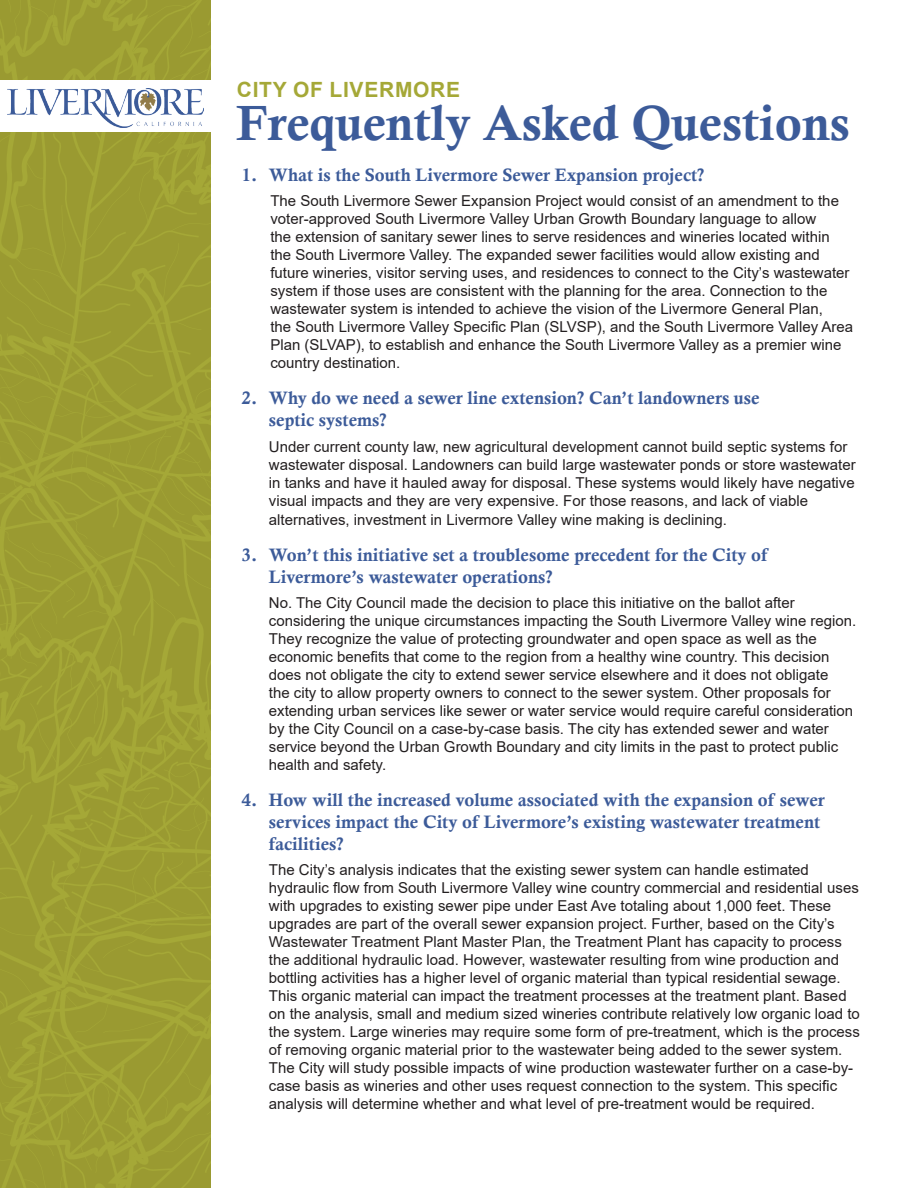
<style>
.page{position:relative;width:918px;height:1188px;background:#fff}
.page>*{position:absolute;margin:0;border:0;box-sizing:border-box;transform-origin:0 0}
.t1{font:49.5px "Calis MT Bol";color:#3c5b99}
.t2{font:700 21px "Arial";letter-spacing:.035em;color:#a5a837}
.t3{font:18px/21.6px "Calis MT Bol";color:#3c5b99}
.t4{font:15px/18px "Arial";color:#231f20}
</style>
<div class="page">
<svg style="left:0;top:0;width:211px;height:1188px;background:#9c9d32"></svg>
<div style="left:0;top:80px;width:213px;height:52px;background:#fff"></div>
<img style="left:8px;top:89px;width:196px;height:38px">
<h2 class="t2" style="left:237px;top:74px;width:225px">CITY OF LIVERMORE</h2>
<h1 class="t1" style="left:236px;top:95px;width:615px">Frequently Asked Questions</h1>
<p class="t3" style="left:242px;top:164px;width:464px">1. What is the South Livermore Sewer Expansion project?</p>
<p class="t4" style="left:270px;top:192px;width:584px">The South Livermore Sewer Expansion Project would consist of an amendment to the voter-approved South Livermore Valley Urban Growth Boundary language to allow<br>the extension of sanitary sewer lines to serve residences and wineries located within the South Livermore Valley. The expanded sewer facilities would allow existing and future wineries, visitor serving uses, and residences to connect to the City’s wastewater system if those uses are consistent with the planning for the area. Connection to the wastewater system is intended to achieve the vision of the Livermore General Plan,<br>the South Livermore Valley Specific Plan (SLVSP), and the South Livermore Valley Area Plan (SLVAP), to establish and enhance the South Livermore Valley as a premier wine country destination.</p>
<p class="t3" style="left:269px;top:387px;width:492px;text-indent:-27px">2. Why do we need a sewer line extension? Can’t landowners use septic systems?</p>
<p class="t4" style="left:269px;top:437px;width:588px">Under current county law, new agricultural development cannot build septic systems for wastewater disposal. Landowners can build large wastewater ponds or store wastewater in tanks and have it hauled away for disposal. These systems would likely have negative visual impacts and they are very expensive. For those reasons, and lack of viable</p>
<p class="t4" style="left:269px;top:511px;width:460px">alternatives, investment in Livermore Valley wine making is declining.</p>
<p class="t3" style="left:269px;top:544px;width:500px;text-indent:-27px">3. Won’t this initiative set a troublesome precedent for the City of<br>Livermore’s wastewater operations?</p>
<p class="t4" style="left:269px;top:594px;width:589px">No. The City Council made the decision to place this initiative on the ballot after considering the unique circumstances impacting the South Livermore Valley wine region.<br>They recognize the value of protecting groundwater and open space as well as the economic benefits that come to the region from a healthy wine country. This decision does not obligate the city to extend sewer service elsewhere and it does not obligate<br>the city to allow property owners to connect to the sewer system. Other proposals for extending urban services like sewer or water service would require careful consideration by the City Council on a case-by-case basis. The city has extended sewer and water service beyond the Urban Growth Boundary and city limits in the past to protect public health and safety.</p>
<p class="t3" style="left:269px;top:789px;width:557px;text-indent:-27px">4. How will the increased volume associated with the expansion of sewer services impact the City of Livermore’s existing wastewater treatment facilities?</p>
<p class="t4" style="left:269px;top:861px;width:593px">The City’s analysis indicates that the existing sewer system can handle estimated hydraulic flow from South Livermore Valley wine country commercial and residential uses with upgrades to existing sewer pipe under East Ave totaling about 1,000 feet. These upgrades are part of the overall sewer expansion project. Further, based on the City’s Wastewater Treatment Plant Master Plan, the Treatment Plant has capacity to process the additional hydraulic load. However, wastewater resulting from wine production and bottling activities has a higher level of organic material than typical residential sewage.<br>This organic material can impact the treatment processes at the treatment plant. Based on the analysis, small and medium sized wineries contribute relatively low organic load to the system. Large wineries may require some form of pre-treatment, which is the process of removing organic material prior to the wastewater being added to the sewer system.<br>The City will study possible impacts of wine production wastewater further on a case-by&shy;case basis as wineries and other uses request connection to the system. This specific analysis will determine whether and what level of pre-treatment would be required.</p>
</div>
